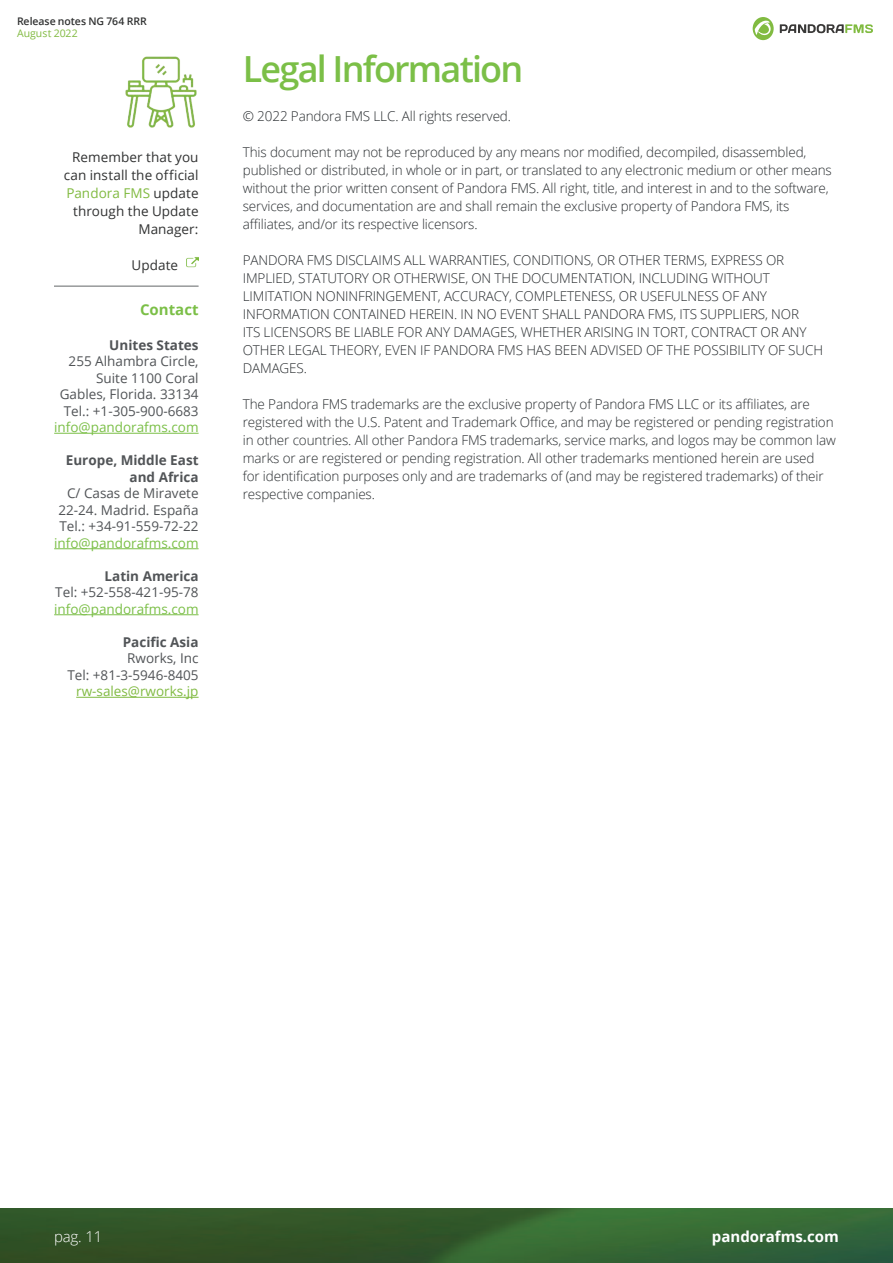
<style>
.page{position:relative;width:893px;height:1263px;background:#fff}
.page>*{position:absolute;margin:0;border:0;box-sizing:border-box;transform-origin:0 0}
.t1{font:600 36px "Open Sans";letter-spacing:-.05em;color:#7bbf47}
.t2{font:700 15px "Open Sans";color:#fff}
.t3{font:700 15px "Open Sans";color:#7bbf47}
.t4{font:300 15px "Open Sans";color:#fff}
.t5{font:300 13.5px/18px "Open Sans";letter-spacing:-.01em;color:#282c2f}
.t6{font:13.5px/16.5px "Open Sans";color:#515457;text-align:right}
.t7{font:13.5px/18px "Open Sans";letter-spacing:.005em;color:#313232;text-align:right}
.t8{font:700 13.5px/16.5px "Open Sans";color:#515457;text-align:right}
.t9{font:13.5px "Open Sans";color:#7bbf47}
.t10{font:13.5px "Open Sans";color:#80ba41}
.t11{font:600 10.5px "Open Sans";letter-spacing:-.005em;color:#313232}
.t12{font:10.5px "Open Sans";color:#81ba41}
.s1{color:#81ba41}
</style>
<div class="page">
<img style="left:0;top:1209px;width:893px;height:54px">
<svg style="left:753px;top:17px;width:21px;height:23px"></svg>
<svg style="left:780px;top:24px;width:93px;height:9px"></svg>
<img style="left:125px;top:56px;width:72px;height:72px">
<hr style="left:54px;top:433px;width:145px;height:1px;background:#7bbf47">
<hr style="left:54px;top:548px;width:145px;height:1px;background:#7bbf47">
<hr style="left:54px;top:614px;width:145px;height:1px;background:#7bbf47">
<hr style="left:76px;top:697px;width:123px;height:1px;background:#80ba41">
<hr style="left:54px;top:285px;width:145px;height:2px;background:#282c2f">
<svg style="left:187px;top:257px;width:11px;height:11px"></svg>
<p class="t11" style="left:17px;top:14px;width:131px">Release notes NG 764 RRR</p>
<p class="t12" style="left:17px;top:26px;width:62px">August 2022</p>
<p class="t7" style="left:64px;top:148px;width:136px">Remember that you can install the official<br><span class="s1">Pandora FMS</span> update through the Update<br>Manager:</p>
<p class="t7" style="left:132px;top:256px;width:48px">Update</p>
<p class="t3" style="left:140px;top:299px;width:60px">Contact</p>
<p class="t8" style="left:109px;top:336px;width:91px">Unites States</p>
<p class="t6" style="left:60px;top:353px;width:140px">255 Alhambra Circle,<br>Suite 1100 Coral<br>Gables, Florida. 33134<br>Tel.: +1-305-900-6683</p>
<p class="t9" style="left:54px;top:418px;width:146px">info@pandorafms.com</p>
<p class="t8" style="left:66px;top:452px;width:134px">Europe, Middle East and Africa</p>
<p class="t6" style="left:58px;top:485px;width:142px;text-align:justify;text-indent:9px">C/ Casas de Miravete 22-24. Madrid. España Tel.: +34-91-559-72-22</p>
<p class="t9" style="left:54px;top:533px;width:146px">info@pandorafms.com</p>
<p class="t8" style="left:105px;top:567px;width:96px">Latin America</p>
<p class="t6" style="left:55px;top:584px;width:145px">Tel: +52-558-421-95-78</p>
<p class="t9" style="left:54px;top:599px;width:146px">info@pandorafms.com</p>
<p class="t8" style="left:123px;top:633px;width:77px">Pacific Asia</p>
<p class="t6" style="left:67px;top:650px;width:133px">Rworks, Inc<br>Tel: +81-3-5946-8405</p>
<p class="t10" style="left:76px;top:682px;width:124px">rw-sales@rworks.jp</p>
<h1 class="t1" style="left:243px;top:44px;width:282px">Legal Information</h1>
<p class="t5" style="left:243px;top:107px;width:270px">© 2022 Pandora FMS LLC. All rights reserved.</p>
<p class="t5" style="left:243px;top:143px;width:590px">This document may not be reproduced by any means nor modified, decompiled, disassembled, published or distributed, in whole or in part, or translated to any electronic medium or other means without the prior written consent of Pandora FMS. All right, title, and interest in and to the software, services, and documentation are and shall remain the exclusive property of Pandora FMS, its affiliates, and/or its respective licensors.</p>
<p class="t5" style="left:243px;top:251px;width:582px">PANDORA FMS DISCLAIMS ALL WARRANTIES, CONDITIONS, OR OTHER TERMS, EXPRESS OR IMPLIED, STATUTORY OR OTHERWISE, ON THE DOCUMENTATION, INCLUDING WITHOUT LIMITATION NONINFRINGEMENT, ACCURACY, COMPLETENESS, OR USEFULNESS OF ANY INFORMATION CONTAINED HEREIN. IN NO EVENT SHALL PANDORA FMS, ITS SUPPLIERS, NOR<br>ITS LICENSORS BE LIABLE FOR ANY DAMAGES, WHETHER ARISING IN TORT, CONTRACT OR ANY OTHER LEGAL THEORY, EVEN IF PANDORA FMS HAS BEEN ADVISED OF THE POSSIBILITY OF SUCH DAMAGES.</p>
<p class="t5" style="left:243px;top:395px;width:594px">The Pandora FMS trademarks are the exclusive property of Pandora FMS LLC or its affiliates, are registered with the U.S. Patent and Trademark Office, and may be registered or pending registration in other countries. All other Pandora FMS trademarks, service marks, and logos may be common law marks or are registered or pending registration. All other trademarks mentioned herein are used<br>for identification purposes only and are trademarks of (and may be registered trademarks) of their respective companies.</p>
<p class="t4" style="left:54px;top:1226px;width:50px">pag. 11</p>
<p class="t2" style="left:712px;top:1226px;width:129px">pandorafms.com</p>
</div>
